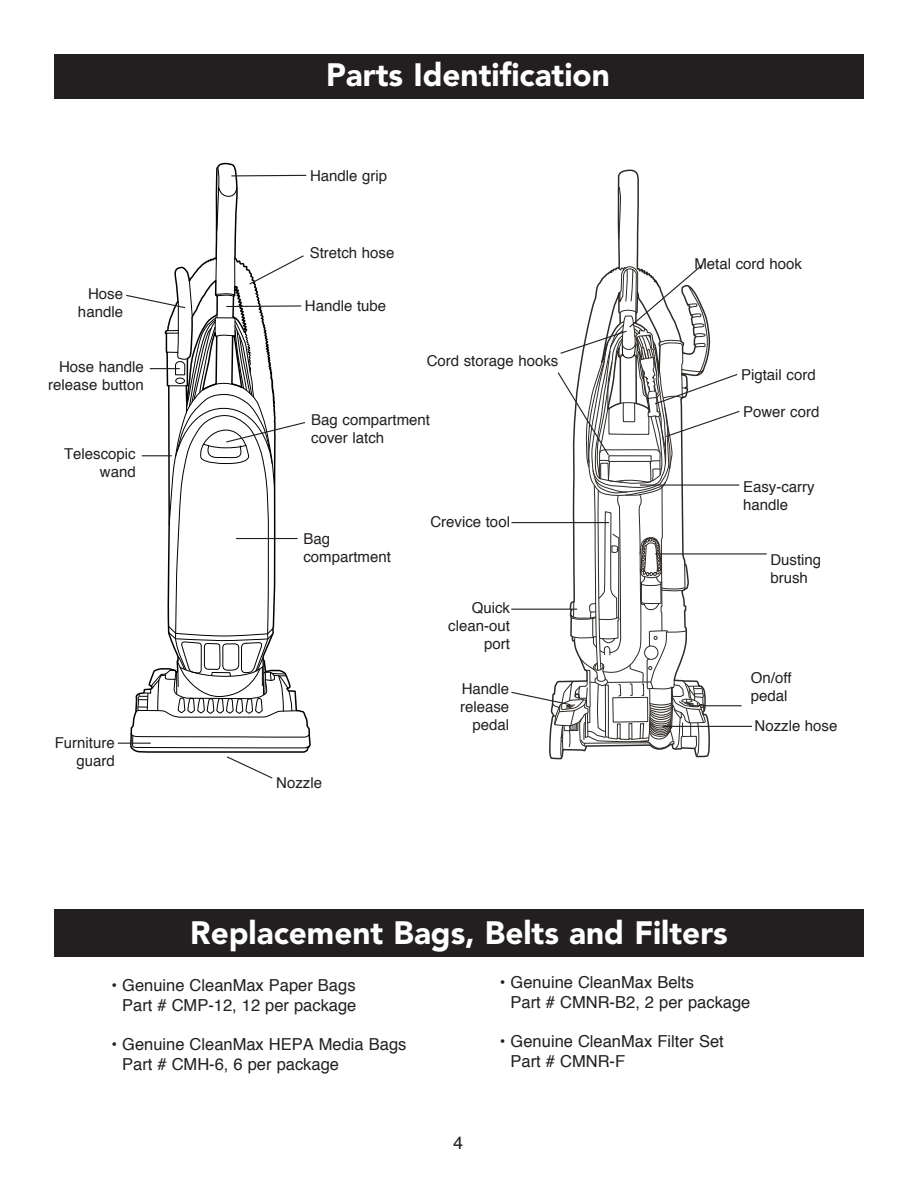
<style>
.page{position:relative;width:918px;height:1188px;background:#fff}
.page>*{position:absolute;margin:0;border:0;box-sizing:border-box;transform-origin:0 0}
.t1{font:900 32.1px "Avenir";color:#fff}
.t2{font:18px "Helvetica";color:#231f20}
.t3{font:16.5px/19.8px "Helvetica";color:#231f20}
.t4{font:15px/18px "Helvetica";color:#231f20}
</style>
<div class="page">
<svg style="left:130px;top:162px;width:181px;height:591px"></svg>
<svg style="left:130px;top:733px;width:180px;height:15px"></svg>
<hr style="left:118px;top:743px;width:33px;height:1px;background:#231f20">
<svg style="left:226px;top:756px;width:47px;height:23px"></svg>
<div style="left:54px;top:54px;width:810px;height:44px;background:#231f20"></div>
<div style="left:54px;top:909px;width:810px;height:48px;background:#231f20"></div>
<hr style="left:655px;top:553px;width:112px;height:1px;background:#231f20">
<hr style="left:663px;top:726px;width:89px;height:1px;background:#231f20">
<svg style="left:511px;top:169px;width:230px;height:591px"></svg>
<hr style="left:640px;top:484px;width:99px;height:2px;background:#231f20">
<svg style="left:126px;top:254px;width:180px;height:466px"></svg>
<svg style="left:216px;top:167px;width:91px;height:64px"></svg>
<hr style="left:692px;top:705px;width:50px;height:1px;background:#231f20">
<hr style="left:236px;top:538px;width:62px;height:1px;background:#231f20">
<div style="left:207px;top:469px;width:29px;height:24px;background:#fff"></div>
<p class="t1" style="left:326px;top:55px;width:285px">Parts Identification</p>
<p class="t4" style="left:88px;top:286px;width:37px">Hose</p>
<p class="t4" style="left:78px;top:304px;width:47px">handle</p>
<p class="t4" style="left:59px;top:358px;width:86px">Hose handle</p>
<p class="t4" style="left:48px;top:376px;width:97px">release button</p>
<p class="t4" style="left:64px;top:446px;width:73px;text-align:right">Telescopic wand</p>
<p class="t4" style="left:55px;top:735px;width:62px;text-align:right">Furniture guard</p>
<p class="t4" style="left:310px;top:167px;width:79px">Handle grip</p>
<p class="t4" style="left:310px;top:244px;width:86px">Stretch hose</p>
<p class="t4" style="left:305px;top:298px;width:83px">Handle tube</p>
<p class="t4" style="left:427px;top:353px;width:133px">Cord storage hooks</p>
<p class="t4" style="left:311px;top:411px;width:120px">Bag compartment cover latch</p>
<p class="t4" style="left:303px;top:531px;width:89px">Bag compartment</p>
<p class="t4" style="left:276px;top:775px;width:47px">Nozzle</p>
<p class="t4" style="left:430px;top:514px;width:81px">Crevice tool</p>
<p class="t4" style="left:472px;top:600px;width:40px">Quick</p>
<p class="t4" style="left:448px;top:618px;width:63px;text-align:right">clean-out port</p>
<p class="t4" style="left:462px;top:681px;width:49px">Handle</p>
<p class="t4" style="left:460px;top:699px;width:51px">release</p>
<p class="t4" style="left:473px;top:717px;width:38px">pedal</p>
<p class="t4" style="left:694px;top:255px;width:109px">Metal cord hook</p>
<p class="t4" style="left:741px;top:366px;width:76px">Pigtail cord</p>
<p class="t4" style="left:743px;top:403px;width:78px">Power cord</p>
<p class="t4" style="left:743px;top:479px;width:73px">Easy-carry handle</p>
<p class="t4" style="left:770px;top:552px;width:52px">Dusting brush</p>
<p class="t4" style="left:751px;top:670px;width:42px">On/off pedal</p>
<p class="t4" style="left:755px;top:718px;width:84px">Nozzle hose</p>
<p class="t1" style="left:190px;top:913px;width:539px">Replacement Bags, Belts and Filters</p>
<p class="t3" style="left:111px;top:976px;width:247px;text-align:right">• Genuine CleanMax Paper Bags<br>Part # CMP-12, 12 per package</p>
<p class="t3" style="left:122px;top:1036px;width:286px;text-indent:-11px">• Genuine CleanMax HEPA Media Bags<br>Part # CMH-6, 6 per package</p>
<p class="t2" style="left:453px;top:1131px;width:12px">4</p>
<p class="t3" style="left:511px;top:973px;width:241px;text-indent:-11px">• Genuine CleanMax Belts<br>Part # CMNR-B2, 2 per package</p>
<p class="t3" style="left:511px;top:1032px;width:215px;text-indent:-11px">• Genuine CleanMax Filter Set<br>Part # CMNR-F</p>
</div>
